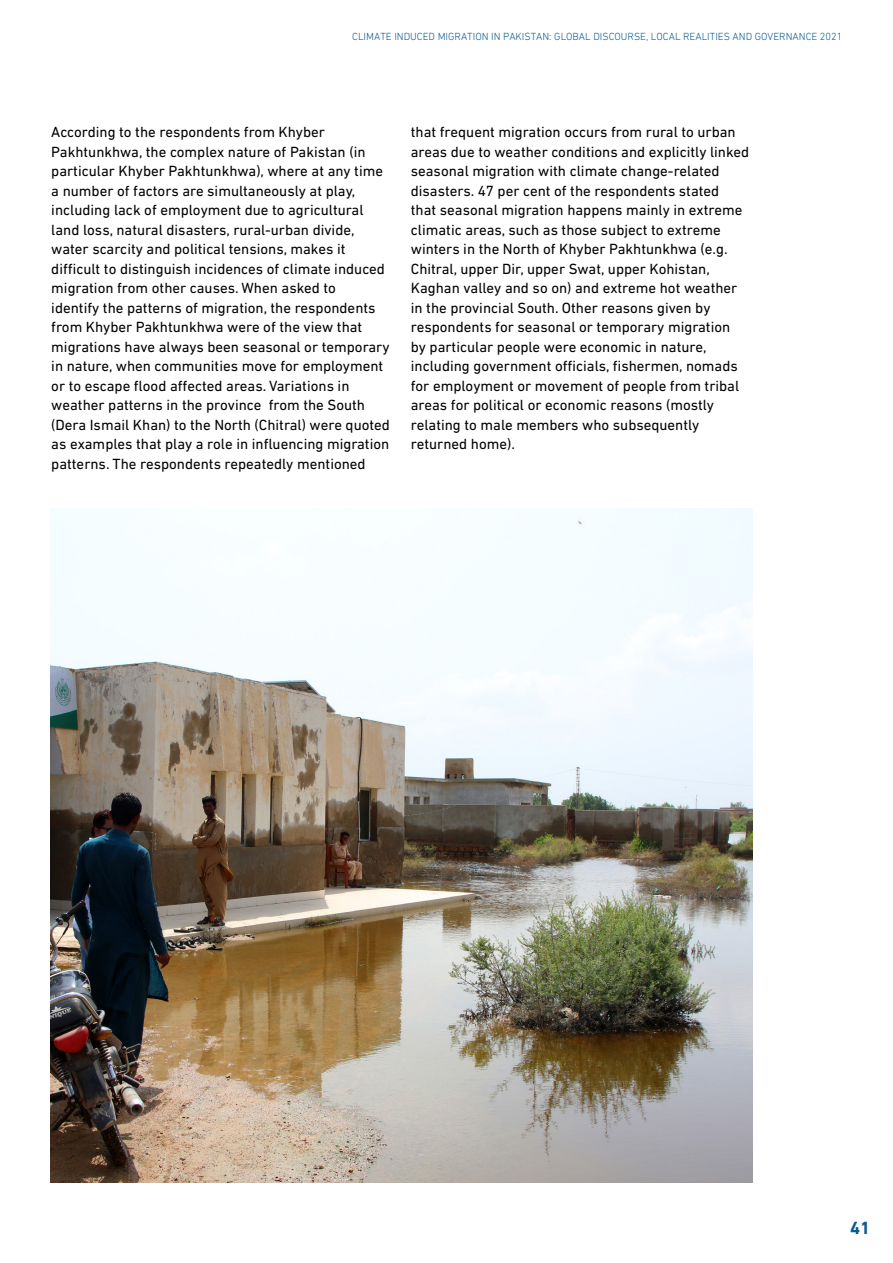
<style>
.page{position:relative;width:893px;height:1263px;background:#fff}
.page>*{position:absolute;margin:0;border:0;box-sizing:border-box;transform-origin:0 0}
.t1{font:700 18px "DIN Next LT Pro";color:#085a92}
.t2{font:15px/19.5px "DIN Next LT Pro";color:#000}
.t3{font:300 10.5px "DIN Next LT Pro";color:#085a92}
</style>
<div class="page">
<img style="left:51px;top:508px;width:701px;height:674px">
<p class="t3" style="left:352px;top:30px;width:492px">CLIMATE INDUCED MIGRATION IN PAKISTAN: GLOBAL DISCOURSE, LOCAL REALITIES AND GOVERNANCE 2021</p>
<p class="t2" style="left:51px;top:122px;width:340px">According to the respondents from Khyber Pakhtunkhwa, the complex nature of Pakistan (in particular Khyber Pakhtunkhwa), where at any time a number of factors are simultaneously at play, including lack of employment due to agricultural land loss, natural disasters, rural-urban divide, water scarcity and political tensions, makes it difficult to distinguish incidences of climate induced migration from other causes. When asked to<br>identify the patterns of migration, the respondents from Khyber Pakhtunkhwa were of the view that migrations have always been seasonal or temporary in nature, when communities move for employment or to escape flood affected areas. Variations in weather patterns in the province from the South (Dera Ismail Khan) to the North (Chitral) were quoted as examples that play a role in influencing migration patterns. The respondents repeatedly mentioned</p>
<p class="t2" style="left:411px;top:122px;width:340px">that frequent migration occurs from rural to urban areas due to weather conditions and explicitly linked seasonal migration with climate change-related disasters. 47 per cent of the respondents stated<br>that seasonal migration happens mainly in extreme climatic areas, such as those subject to extreme winters in the North of Khyber Pakhtunkhwa (e.g.<br>Chitral, upper Dir, upper Swat, upper Kohistan, Kaghan valley and so on) and extreme hot weather in the provincial South. Other reasons given by respondents for seasonal or temporary migration<br>by particular people were economic in nature, including government officials, fishermen, nomads for employment or movement of people from tribal areas for political or economic reasons (mostly relating to male members who subsequently returned home).</p>
<p class="t1" style="left:850px;top:1217px;width:22px">41</p>
</div>
